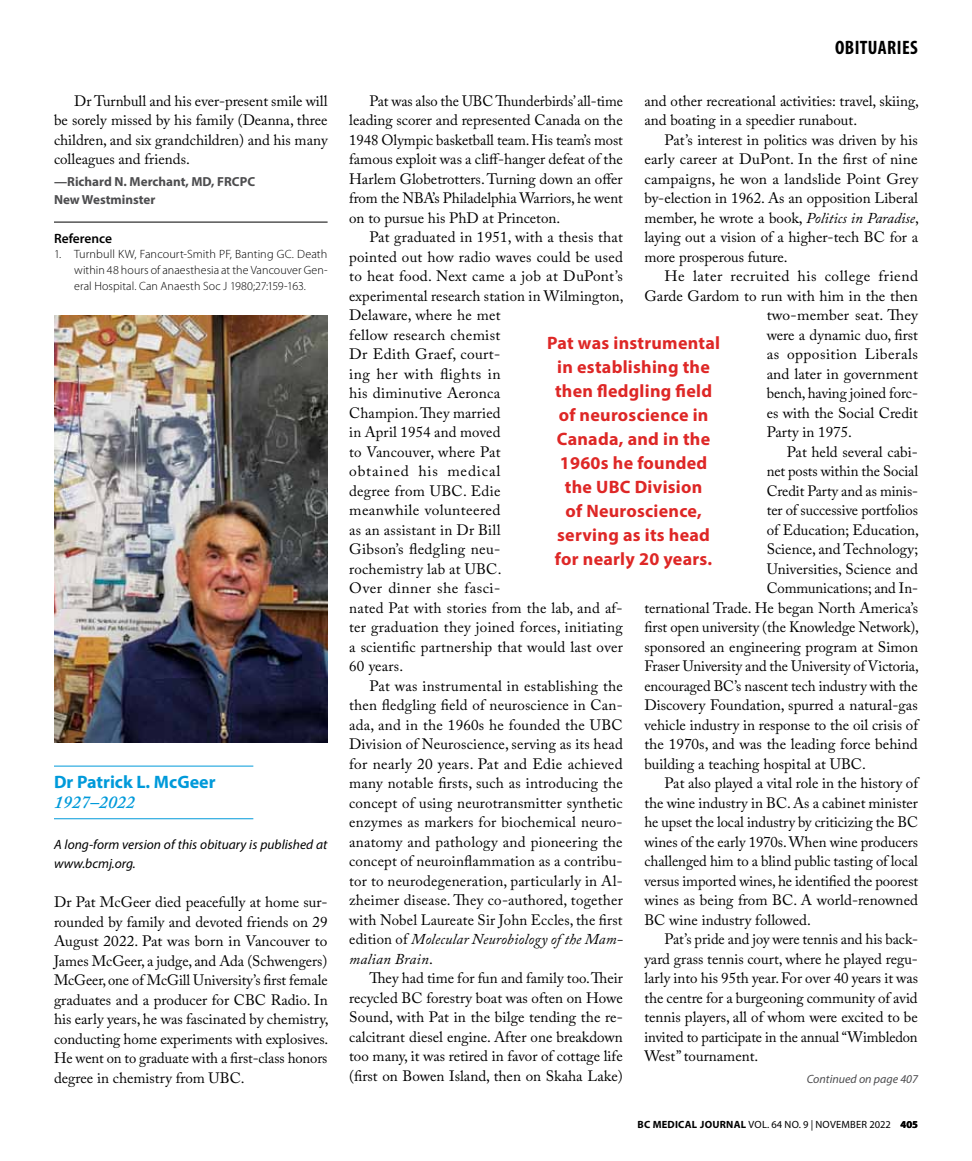
<style>
.page{position:relative;width:972px;height:1161px;background:#fff}
.page>*{position:absolute;margin:0;border:0;box-sizing:border-box;transform-origin:0 0}
.t1{font:700 condensed 19.5px "Myriad Pro";letter-spacing:.02em;color:#000}
.t2{font:700 18px/24px "Myriad Pro";letter-spacing:.015em;color:#de2726;text-align:center}
.t3{font:700 18px "Myriad Pro";color:#009ada}
.t4{font:italic 600 18px "Adobe Caslon Pro";color:#009ada}
.t5{font:15px/19.5px "Adobe Caslon Pro";color:#000;text-align:justify}
.t6{font:15px "Adobe Caslon Pro";letter-spacing:.03em;color:#000}
.t7{font:italic 13.5px/19.5px "Myriad Pro";color:#000}
.t8{font:600 13.5px "Myriad Pro";color:#000}
.t9{font:700 13.2px/18px "Myriad Pro";color:#4d4d4f}
.t10{font:300 12px/15.8px "Myriad Pro";letter-spacing:.005em;color:#000;text-align:justify}
.t11{font:italic 12px "Myriad Pro";color:#4d4d4f}
.t12{font:10.5px "Myriad Pro";letter-spacing:.02em;color:#000}
.s1{font-style:italic}
.s2{font-weight:700}
</style>
<div class="page">
<hr style="left:54px;top:222px;width:274px;height:1px;background:#000">
<hr style="left:54px;top:766px;width:199px;height:1px;background:#009ada">
<hr style="left:54px;top:818px;width:199px;height:1px;background:#009ada">
<img style="left:54px;top:315px;width:274px;height:427px">
<p class="t5" style="left:54px;top:91px;width:275px;text-indent:20px">Dr Turnbull and his ever-present smile will be sorely missed by his family (Deanna, three children, and six grandchildren) and his many colleagues and friends.</p>
<p class="t9" style="left:54px;top:172px;width:203px">—Richard N. Merchant, MD, FRCPC<br>New Westminster</p>
<p class="t8" style="left:54px;top:229px;width:60px">Reference</p>
<p class="t10" style="left:74px;top:247px;width:255px;text-indent:-20px">1. Turnbull KW, Fancourt-Smith PF, Banting GC. Death within 48 hours of anaesthesia at the Vancouver Gen&shy;eral Hospital. Can Anaesth Soc J 1980;27:159-163.</p>
<p class="t3" style="left:54px;top:770px;width:163px">Dr Patrick L. McGeer</p>
<p class="t4" style="left:54px;top:791px;width:82px">1927–2022</p>
<p class="t7" style="left:54px;top:834px;width:275px">A long-form version of this obituary is published at www.bcmj.org.</p>
<p class="t5" style="left:54px;top:892px;width:276px">Dr Pat McGeer died peacefully at home sur&shy;rounded by family and devoted friends on 29<br>August 2022. Pat was born in Vancouver to James McGeer, a judge, and Ada (Schwengers)<br>McGeer, one of McGill University’s first female graduates and a producer for CBC Radio. In his early years, he was fascinated by chemistry, conducting home experiments with explosives.<br>He went on to graduate with a first-class honors degree in chemistry from UBC.</p>
<h1 class="t1" style="left:835px;top:35px;width:84px">OBITUARIES</h1>
<p class="t5" style="left:349px;top:91px;width:275px;text-indent:20px">Pat was also the UBC Thunderbirds’ all-time leading scorer and represented Canada on the 1948 Olympic basketball team. His team’s most famous exploit was a cliff-hanger defeat of the Harlem Globetrotters. Turning down an offer from the NBA’s Philadelphia Warriors, he went on to pursue his PhD at Princeton.</p>
<p class="t5" style="left:349px;top:227px;width:276px;text-align:left;text-indent:20px">Pat graduated in 1951, with a thesis that pointed out how radio waves could be used to heat food. Next came a job at DuPont’s experimental research station in Wilmington,<br>Delaware, where he met<br>fellow research chemist<br>Dr Edith Graef, court-<br>ing her with flights in<br>his diminutive Aeronca<br>Champion. They married<br>in April 1954 and moved<br>to Vancouver, where Pat<br>obtained his medical<br>degree from UBC. Edie<br>meanwhile volunteered<br>as an assistant in Dr Bill<br>Gibson’s fledgling neu-<br>rochemistry lab at UBC.<br>Over dinner she fasci-<br>nated Pat with stories from the lab, and af&shy;ter graduation they joined forces, initiating a scientific partnership that would last over<br>60 years.</p>
<p class="t5" style="left:349px;top:676px;width:275px;text-indent:20px">Pat was instrumental in establishing the then fledgling field of neuroscience in Can&shy;ada, and in the 1960s he founded the UBC Division of Neuroscience, serving as its head for nearly 20 years. Pat and Edie achieved many notable firsts, such as introducing the concept of using neurotransmitter synthetic enzymes as markers for biochemical neuro&shy;anatomy and pathology and pioneering the concept of neuroinflammation as a contribu&shy;tor to neurodegeneration, particularly in Al&shy;zheimer disease. They co-authored, together with Nobel Laureate Sir John Eccles, the first edition of <span class="s1">Molecular Neurobiology of the Mam&shy;malian Brain</span>.</p>
<p class="t5" style="left:349px;top:968px;width:275px;text-indent:20px">They had time for fun and family too. Their recycled BC forestry boat was often on Howe Sound, with Pat in the bilge tending the re&shy;calcitrant diesel engine. After one breakdown too many, it was retired in favor of cottage life (first on Bowen Island, then on Skaha Lake)</p>
<p class="t5" style="left:644px;top:91px;width:276px">and other recreational activities: travel, skiing, and boating in a speedier runabout.</p>
<p class="t5" style="left:644px;top:130px;width:276px;text-indent:20px">Pat’s interest in politics was driven by his early career at DuPont. In the first of nine campaigns, he won a landslide Point Grey by-election in 1962. As an opposition Liberal member, he wrote a book, <span class="s1">Politics in Paradise</span>, laying out a vision of a higher-tech BC for a more prosperous future.</p>
<p class="t6" style="left:665px;top:267px;width:255px">He later recruited his college friend</p>
<p class="t5" style="left:644px;top:286px;width:275px">Garde Gardom to run with him in the then</p>
<p class="t5" style="left:767px;top:305px;width:153px">two-member seat. They</p>
<p class="t5" style="left:767px;top:325px;width:153px">were a dynamic duo, first</p>
<p class="t6" style="left:767px;top:345px;width:153px">as opposition Liberals</p>
<p class="t5" style="left:767px;top:364px;width:153px">and later in government</p>
<p class="t5" style="left:767px;top:383px;width:153px">bench, having joined forc-</p>
<p class="t5" style="left:767px;top:403px;width:153px">es with the Social Credit</p>
<p class="t5" style="left:767px;top:422px;width:87px">Party in 1975.</p>
<p class="t5" style="left:787px;top:442px;width:133px">Pat held several cabi-</p>
<p class="t5" style="left:767px;top:461px;width:153px">net posts within the Social</p>
<p class="t5" style="left:767px;top:481px;width:153px">Credit Party and as minis-</p>
<p class="t5" style="left:767px;top:500px;width:153px">ter of successive portfolios</p>
<p class="t5" style="left:767px;top:520px;width:154px">of Education; Education,</p>
<p class="t5" style="left:767px;top:539px;width:153px">Science, and Technology;</p>
<p class="t5" style="left:767px;top:559px;width:153px">Universities, Science and</p>
<p class="t5" style="left:767px;top:578px;width:153px">Communications; and In-</p>
<p class="t5" style="left:644px;top:598px;width:275px">ternational Trade. He began North America’s</p>
<p class="t5" style="left:644px;top:617px;width:276px">first open university (the Knowledge Network),</p>
<p class="t5" style="left:644px;top:637px;width:275px">sponsored an engineering program at Simon</p>
<p class="t5" style="left:644px;top:656px;width:276px">Fraser University and the University of Victoria,</p>
<p class="t5" style="left:644px;top:676px;width:275px">encouraged BC’s nascent tech industry with the</p>
<p class="t5" style="left:644px;top:695px;width:275px">Discovery Foundation, spurred a natural-gas</p>
<p class="t5" style="left:644px;top:715px;width:275px">vehicle industry in response to the oil crisis of</p>
<p class="t5" style="left:644px;top:734px;width:275px">the 1970s, and was the leading force behind</p>
<p class="t5" style="left:644px;top:754px;width:223px">building a teaching hospital at UBC.</p>
<p class="t5" style="left:665px;top:773px;width:255px">Pat also played a vital role in the history of</p>
<p class="t5" style="left:644px;top:793px;width:275px">the wine industry in BC. As a cabinet minister</p>
<p class="t5" style="left:644px;top:812px;width:275px">he upset the local industry by criticizing the BC</p>
<p class="t5" style="left:644px;top:832px;width:275px">wines of the early 1970s. When wine producers</p>
<p class="t5" style="left:644px;top:851px;width:275px">challenged him to a blind public tasting of local</p>
<p class="t5" style="left:644px;top:871px;width:275px">versus imported wines, he identified the poorest</p>
<p class="t5" style="left:644px;top:890px;width:275px">wines as being from BC. A world-renowned</p>
<p class="t5" style="left:644px;top:910px;width:168px">BC wine industry followed.</p>
<p class="t5" style="left:665px;top:929px;width:255px">Pat’s pride and joy were tennis and his back-</p>
<p class="t5" style="left:644px;top:949px;width:275px">yard grass tennis court, where he played regu-</p>
<p class="t5" style="left:644px;top:968px;width:275px">larly into his 95th year. For over 40 years it was</p>
<p class="t5" style="left:644px;top:988px;width:275px">the centre for a burgeoning community of avid</p>
<p class="t5" style="left:644px;top:1007px;width:275px">tennis players, all of whom were excited to be</p>
<p class="t5" style="left:644px;top:1027px;width:275px">invited to participate in the annual “Wimbledon</p>
<p class="t5" style="left:644px;top:1046px;width:115px">West” tournament.</p>
<p class="t2" style="left:547px;top:330px;width:175px">Pat was instrumental in establishing the then fledgling field of neuroscience in<br>Canada, and in the<br>1960s he founded the UBC Division<br>of Neuroscience, serving as its head for nearly 20 years.</p>
<p class="t11" style="left:807px;top:1072px;width:113px">Continued on page 407</p>
<p class="t12" style="left:638px;top:1118px;width:282px"><span class="s2">BC Medical Journal</span> VOL. 64 NO. 9 | NOVEMBER 2022 <span class="s2">405</span></p>
</div>
